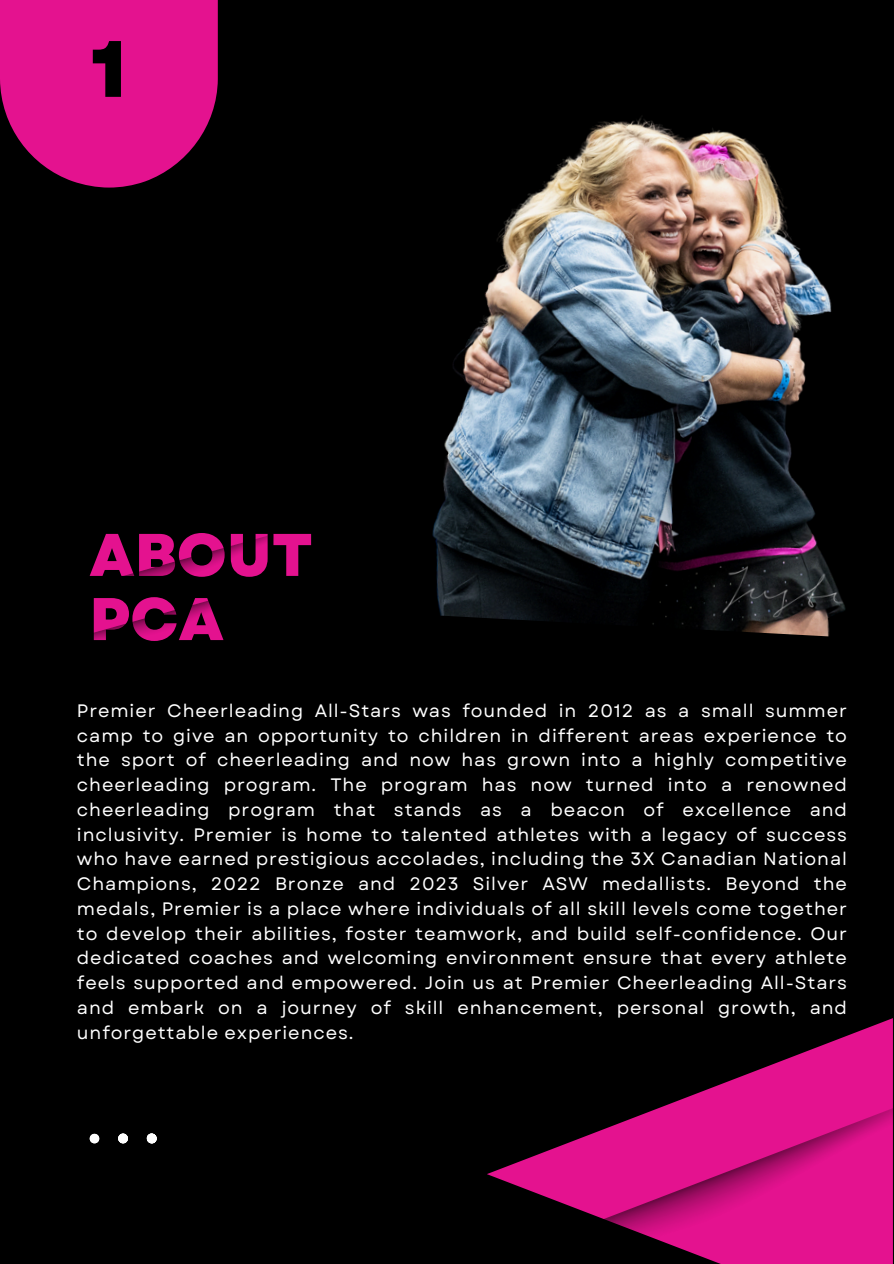
<style>
.page{position:relative;width:894px;height:1264px;background:#fff}
.page>*{position:absolute;margin:0;border:0;box-sizing:border-box;transform-origin:0 0}
.t1{font:800 79.65px "Garet";color:#000}
.t2{font:800 60px/64.2px "Garet";color:#e4128f}
.t3{font:18px/24.8px "Garet";letter-spacing:.05em;color:#fff;text-align:justify}
</style>
<div class="page">
<div style="left:0;top:0;width:893px;height:1263px;background:#000"></div>
<svg style="left:0;top:0;width:218px;height:187px;background:#c70f7d"></svg>
<svg style="left:662px;top:1018px;width:230px;height:89px"></svg>
<img style="left:487px;top:1107px;width:406px;height:156px">
<svg style="left:90px;top:1133px;width:9px;height:10px"></svg>
<svg style="left:118px;top:1133px;width:10px;height:10px"></svg>
<svg style="left:147px;top:1133px;width:10px;height:10px"></svg>
<img style="left:432px;top:116px;width:414px;height:521px">
<p class="t1" style="left:91px;top:12px;width:37px">1</p>
<p class="t2" style="left:89px;top:523px;width:225px">ABOUT<br>PCA</p>
<p class="t3" style="left:77px;top:698px;width:771px">Premier Cheerleading All-Stars was founded in 2012 as a small summer camp to give an opportunity to children in different areas experience to the sport of cheerleading and now has grown into a highly competitive cheerleading program. The program has now turned into a renowned cheerleading program that stands as a beacon of excellence and inclusivity. Premier is home to talented athletes with a legacy of success who have earned prestigious accolades, including the 3X Canadian National Champions, 2022 Bronze and 2023 Silver ASW medallists. Beyond the medals, Premier is a place where individuals of all skill levels come together to develop their abilities, foster teamwork, and build self-confidence. Our dedicated coaches and welcoming environment ensure that every athlete feels supported and empowered. Join us at Premier Cheerleading All-Stars and embark on a journey of skill enhancement, personal growth, and unforgettable experiences.</p>
</div>
